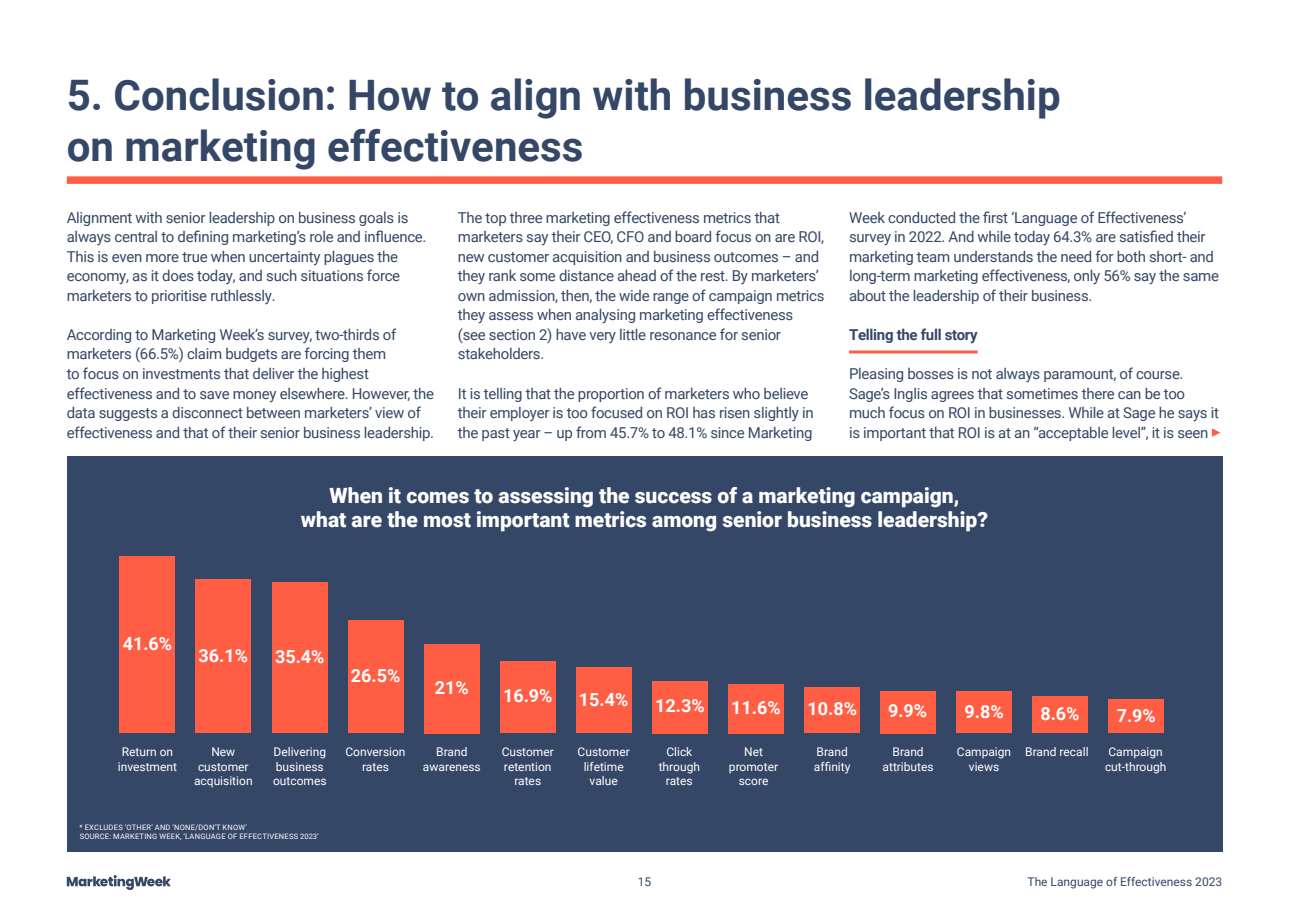
<style>
.page{position:relative;width:1289px;height:919px;background:#fff}
.page>*{position:absolute;margin:0;border:0;box-sizing:border-box;transform-origin:0 0}
.t1{font:700 42px/51px "Roboto";color:#354766}
.t2{font:900 21px/24px "Roboto";color:#fff;text-align:center}
.t3{font:700 18px "Roboto";color:#fff}
.t4{font:15px/19.5px "Roboto";letter-spacing:-.02em;color:#354766}
.t5{font:700 15px "Roboto";letter-spacing:-.02em;color:#354766}
.t6{font:12px/14.4px "Roboto";color:#fff;text-align:center}
.t7{font:12px "Roboto";color:#354766}
.t8{font:7.5px "Roboto";letter-spacing:.035em;color:#fff}
</style>
<div class="page">
<svg style="left:67px;top:875px;width:104px;height:14px"></svg>
<div style="left:67px;top:176px;width:1155px;height:8px;background:#ff5e44"></div>
<div style="left:67px;top:456px;width:1155px;height:396px;background:#354766"></div>
<div style="left:1108px;top:699px;width:55px;height:34px;background:#ff5e44"></div>
<div style="left:1032px;top:696px;width:55px;height:37px;background:#ff5e44"></div>
<div style="left:956px;top:691px;width:55px;height:42px;background:#ff5e44"></div>
<div style="left:880px;top:691px;width:55px;height:42px;background:#ff5e44"></div>
<div style="left:804px;top:687px;width:55px;height:46px;background:#ff5e44"></div>
<div style="left:728px;top:683px;width:55px;height:50px;background:#ff5e44"></div>
<div style="left:652px;top:680px;width:55px;height:53px;background:#ff5e44"></div>
<div style="left:576px;top:667px;width:55px;height:66px;background:#ff5e44"></div>
<div style="left:500px;top:661px;width:55px;height:72px;background:#ff5e44"></div>
<div style="left:424px;top:643px;width:55px;height:90px;background:#ff5e44"></div>
<div style="left:348px;top:620px;width:55px;height:113px;background:#ff5e44"></div>
<div style="left:272px;top:582px;width:55px;height:151px;background:#ff5e44"></div>
<div style="left:196px;top:579px;width:55px;height:154px;background:#ff5e44"></div>
<div style="left:120px;top:556px;width:55px;height:177px;background:#ff5e44"></div>
<hr style="left:849px;top:350px;width:128px;height:3px;background:#ff5e44">
<svg style="left:1212px;top:428px;width:8px;height:9px"></svg>
<p class="t1" style="left:67px;top:68px;width:995px">5. Conclusion: How to align with business leadership on marketing effectiveness</p>
<p class="t4" style="left:67px;top:207px;width:361px">Alignment with senior leadership on business goals is always central to defining marketing’s role and influence.<br>This is even more true when uncertainty plagues the economy, as it does today, and such situations force marketers to prioritise ruthlessly.</p>
<p class="t4" style="left:67px;top:324px;width:369px">According to Marketing Week’s survey, two-thirds of marketers (66.5%) claim budgets are forcing them<br>to focus on investments that deliver the highest effectiveness and to save money elsewhere. However, the data suggests a disconnect between marketers’ view of effectiveness and that of their senior business leadership.</p>
<p class="t4" style="left:458px;top:207px;width:368px">The top three marketing effectiveness metrics that marketers say their CEO, CFO and board focus on are ROI, new customer acquisition and business outcomes – and they rank some distance ahead of the rest. By marketers’ own admission, then, the wide range of campaign metrics they assess when analysing marketing effectiveness (see section 2) have very little resonance for senior stakeholders.</p>
<p class="t4" style="left:458px;top:383px;width:357px">It is telling that the proportion of marketers who believe their employer is too focused on ROI has risen slightly in the past year – up from 45.7% to 48.1% since Marketing</p>
<p class="t4" style="left:849px;top:207px;width:371px">Week conducted the first ‘Language of Effectiveness’ survey in 2022. And while today 64.3% are satisfied their marketing team understands the need for both short- and long-term marketing effectiveness, only 56% say the same about the leadership of their business.</p>
<p class="t5" style="left:849px;top:324px;width:130px">Telling the full story</p>
<p class="t4" style="left:849px;top:363px;width:371px">Pleasing bosses is not always paramount, of course.<br>Sage’s Inglis agrees that sometimes there can be too much focus on ROI in businesses. While at Sage he says it is important that ROI is at an “acceptable level”, it is seen</p>
<p class="t2" style="left:301px;top:483px;width:688px">When it comes to assessing the success of a marketing campaign,<br>what are the most important metrics among senior business leadership?</p>
<p class="t3" style="left:123px;top:630px;width:51px">41.6%</p>
<p class="t3" style="left:198px;top:642px;width:51px">36.1%</p>
<p class="t3" style="left:275px;top:644px;width:51px">35.4%</p>
<p class="t3" style="left:351px;top:663px;width:51px">26.5%</p>
<p class="t3" style="left:435px;top:674px;width:35px">21%</p>
<p class="t3" style="left:503px;top:683px;width:51px">16.9%</p>
<p class="t3" style="left:579px;top:686px;width:51px">15.4%</p>
<p class="t3" style="left:655px;top:693px;width:51px">12.3%</p>
<p class="t3" style="left:731px;top:694px;width:51px">11.6%</p>
<p class="t3" style="left:807px;top:696px;width:51px">10.8%</p>
<p class="t3" style="left:888px;top:698px;width:41px">9.9%</p>
<p class="t3" style="left:964px;top:698px;width:41px">9.8%</p>
<p class="t3" style="left:1040px;top:701px;width:41px">8.6%</p>
<p class="t3" style="left:1116px;top:702px;width:41px">7.9%</p>
<p class="t6" style="left:658px;top:744px;width:43px">Click through rates</p>
<p class="t6" style="left:194px;top:744px;width:60px">New customer acquisition</p>
<p class="t6" style="left:814px;top:744px;width:38px;text-align:left">Brand affinity</p>
<p class="t6" style="left:273px;top:744px;width:54px">Delivering</p>
<p class="t6" style="left:1025px;top:744px;width:65px">Brand recall</p>
<p class="t6" style="left:273px;top:758px;width:55px;text-align:left">business outcomes</p>
<p class="t6" style="left:423px;top:744px;width:59px">Brand awareness</p>
<p class="t6" style="left:882px;top:744px;width:53px">Brand attributes</p>
<p class="t6" style="left:118px;top:744px;width:61px">Return on investment</p>
<p class="t6" style="left:729px;top:744px;width:51px">Net promoter score</p>
<p class="t6" style="left:345px;top:744px;width:62px">Conversion rates</p>
<p class="t6" style="left:956px;top:744px;width:56px">Campaign views</p>
<p class="t6" style="left:501px;top:744px;width:54px">Customer retention rates</p>
<p class="t6" style="left:1104px;top:744px;width:63px;text-align:left">Campaign cut-through</p>
<p class="t6" style="left:577px;top:744px;width:54px">Customer lifetime value</p>
<p class="t8" style="left:80px;top:822px;width:169px">* EXCLUDES ‘OTHER’ AND ‘NONE/DON’T KNOW’</p>
<p class="t8" style="left:80px;top:831px;width:240px">SOURCE: MARKETING WEEK, ‘LANGUAGE OF EFFECTIVENESS 2023’</p>
<p class="t7" style="left:637px;top:873px;width:15px">15</p>
<p class="t7" style="left:1027px;top:873px;width:196px">The Language of Effectiveness 2023</p>
</div>
